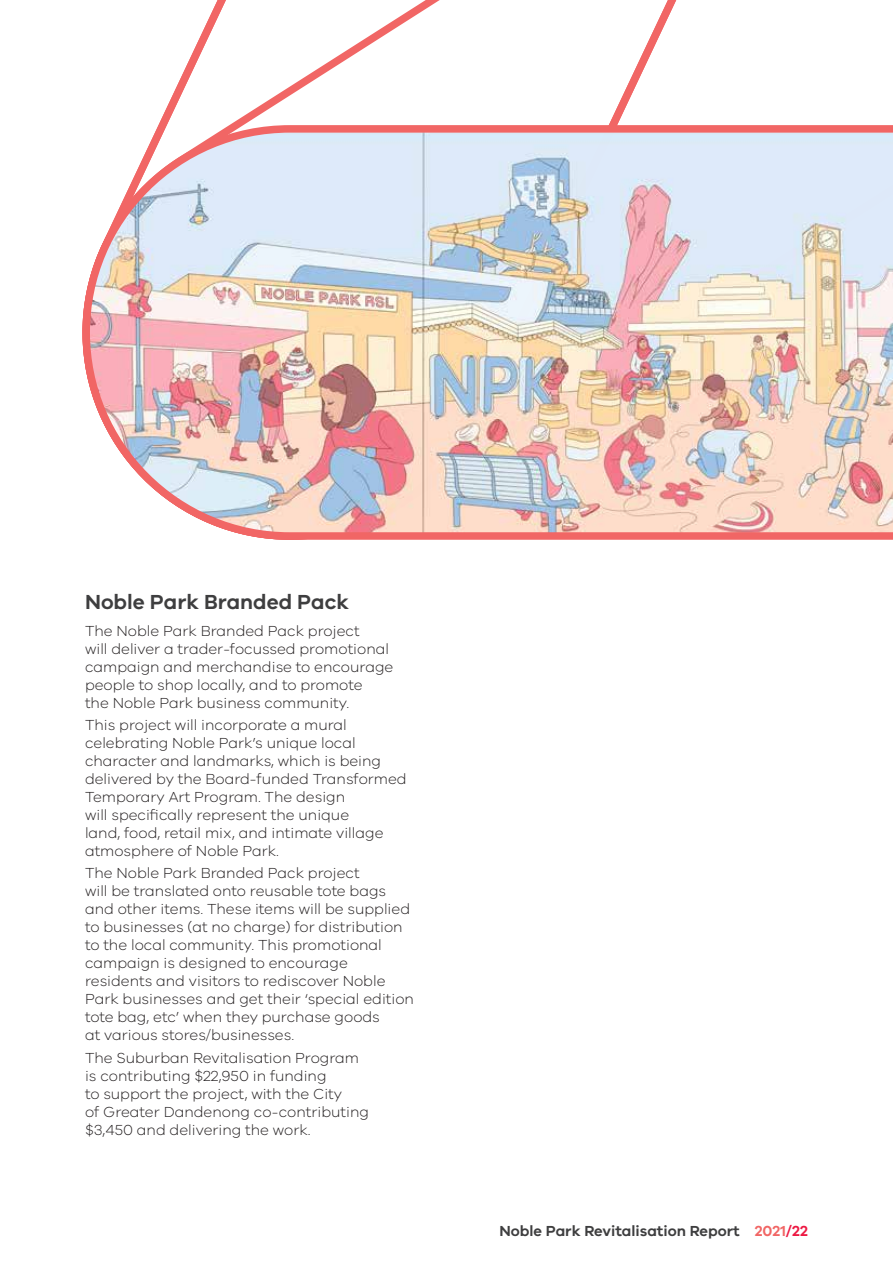
<style>
.page{position:relative;width:893px;height:1263px;background:#fff}
.page>*{position:absolute;margin:0;border:0;box-sizing:border-box;transform-origin:0 0}
._02__Heading_2{font:600 21px "VIC";color:#3e3e3f}
._04__Body{font:300 15px/18px "VIC";color:#231f20}
.t1{font:600 15px "VIC";color:#3e3e3f}
.s1{color:#f16665}
.s2{color:#ed1943}
</style>
<div class="page">
<svg style="left:158px;top:0;width:519px;height:125px"></svg>
<img style="left:82px;top:125px;width:811px;height:415px">
<p class="_02__Heading_2" style="left:85px;top:589px;width:266px">Noble Park Branded Pack</p>
<p class="_04__Body" style="left:85px;top:621px;width:310px">The Noble Park Branded Pack project<br>will deliver a trader‑focussed promotional campaign and merchandise to encourage people to shop locally, and to promote<br>the Noble Park business community.</p>
<p class="_04__Body" style="left:85px;top:715px;width:323px">This project will incorporate a mural celebrating Noble Park’s unique local character and landmarks, which is being delivered by the Board‑funded Transformed Temporary Art Program. The design<br>will specifically represent the unique<br>land, food, retail mix, and intimate village atmosphere of Noble Park.</p>
<p class="_04__Body" style="left:85px;top:864px;width:330px">The Noble Park Branded Pack project<br>will be translated onto reusable tote bags and other items. These items will be supplied to businesses (at no charge) for distribution to the local community. This promotional campaign is designed to encourage residents and visitors to rediscover Noble Park businesses and get their ‘special edition tote bag, etc’ when they purchase goods<br>at various stores/businesses.</p>
<p class="_04__Body" style="left:85px;top:1048px;width:285px">The Suburban Revitalisation Program is contributing $22,950 in funding<br>to support the project, with the City<br>of Greater Dandenong co‑contributing $3,450 and delivering the work.</p>
<p class="t1" style="left:499px;top:1222px;width:310px">Noble Park Revitalisation Report <span class="s1">2021</span><span class="s2">/22</span></p>
</div>
